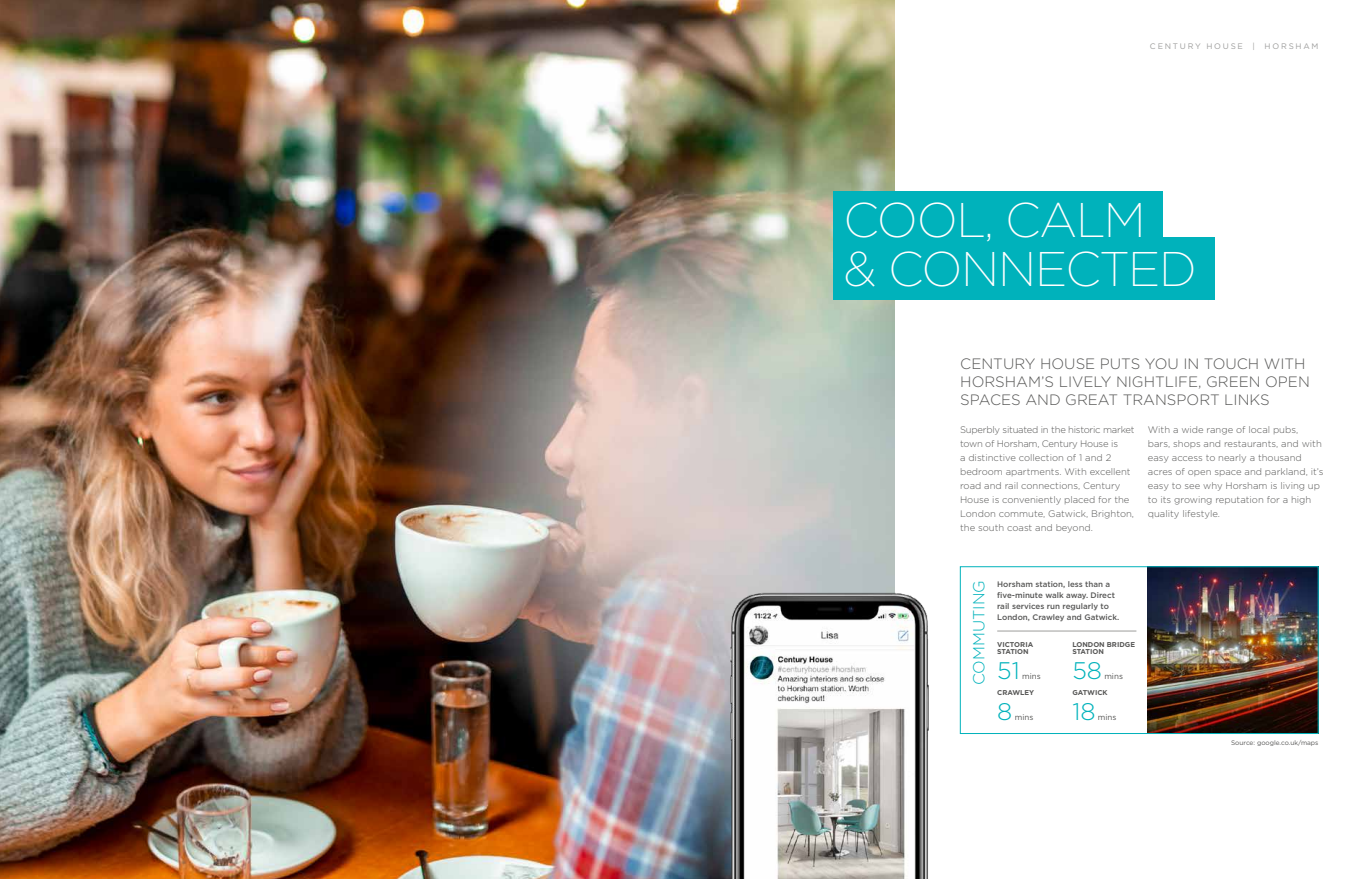
<style>
.page{position:relative;width:1361px;height:879px;background:#fff}
.page>*{position:absolute;margin:0;border:0;box-sizing:border-box;transform-origin:0 0}
.t1{font:200 48.6px/48.6px "Gotham";letter-spacing:-.025em;color:#fff}
.t2{font:300 24px "Gotham";color:#00b2bb}
.t3{font:300 16px "Gotham";color:#00b2bb}
.t4{font:300 15px/18px "Gotham";color:#575756}
.t5{font:300 9.5px/14px "Gotham";color:#575756}
.t6{font:500 8px/11px "Gotham";color:#575756}
.t7{font:8px "Gotham";letter-spacing:.22em;color:#9d9d9c}
.t8{font:8px "Gotham";color:#575756}
.t9{font:700 7px/7px "Gotham";color:#575756}
.t10{font:6.5px "Gotham";color:#575756}
</style>
<div class="page">
<img style="left:1147px;top:568px;width:169px;height:164px">
<img style="left:0;top:0;width:894px;height:879px">
<div style="left:960px;top:566px;width:358px;height:168px;border:1px solid #00b2bb"></div>
<div style="left:833px;top:238px;width:382px;height:62px;background:#00b2bb"></div>
<div style="left:833px;top:191px;width:330px;height:60px;background:#00b2bb"></div>
<img style="left:730px;top:592px;width:199px;height:287px">
<hr style="left:997px;top:631px;width:139px;height:1px;background:#9d9d9c">
<p class="t7" style="left:1150px;top:41px;width:170px">CENTURY HOUSE | HORSHAM</p>
<h1 class="t1" style="left:843px;top:194px;width:355px">COOL, CALM<br>&amp; CONNECTED</h1>
<h3 class="t4" style="left:960px;top:354px;width:351px">CENTURY HOUSE PUTS YOU IN TOUCH WITH<br>HORSHAM’S LIVELY NIGHTLIFE, GREEN OPEN<br>SPACES AND GREAT TRANSPORT LINKS</h3>
<p class="t5" style="left:960px;top:422px;width:176px">Superbly situated in the historic market town of Horsham, Century House is<br>a distinctive collection of 1 and 2 bedroom apartments. With excellent road and rail connections, Century House is conveniently placed for the London commute, Gatwick, Brighton, the south coast and beyond.</p>
<p class="t5" style="left:1148px;top:422px;width:177px">With a wide range of local pubs,<br>bars, shops and restaurants, and with easy access to nearly a thousand acres of open space and parkland, it’s easy to see why Horsham is living up to its growing reputation for a high quality lifestyle.</p>
<h3 class="t3" style="left:968px;top:685px;width:106px;rotate:-90deg">COMMUTING</h3>
<p class="t6" style="left:997px;top:579px;width:124px">Horsham station, less than a five-minute walk away. Direct rail services run regularly to<br>London, Crawley and Gatwick.</p>
<p class="t9" style="left:997px;top:641px;width:37px">VICTORIA<br>STATION</p>
<p class="t9" style="left:997px;top:689px;width:39px">CRAWLEY</p>
<p class="t9" style="left:1072px;top:641px;width:64px">LONDON BRIDGE<br>STATION</p>
<p class="t9" style="left:1072px;top:689px;width:37px">GATWICK</p>
<h2 class="t2" style="left:1072px;top:655px;width:31px">58</h2>
<p class="t8" style="left:1104px;top:671px;width:20px">mins</p>
<h2 class="t2" style="left:1072px;top:696px;width:25px">18</h2>
<p class="t8" style="left:1098px;top:712px;width:20px">mins</p>
<h2 class="t2" style="left:997px;top:655px;width:24px">51</h2>
<p class="t8" style="left:1022px;top:671px;width:20px">mins</p>
<h2 class="t2" style="left:997px;top:696px;width:17px">8</h2>
<p class="t8" style="left:1014px;top:712px;width:20px">mins</p>
<p class="t10" style="left:1231px;top:738px;width:89px">Source: google.co.uk/maps</p>
</div>
